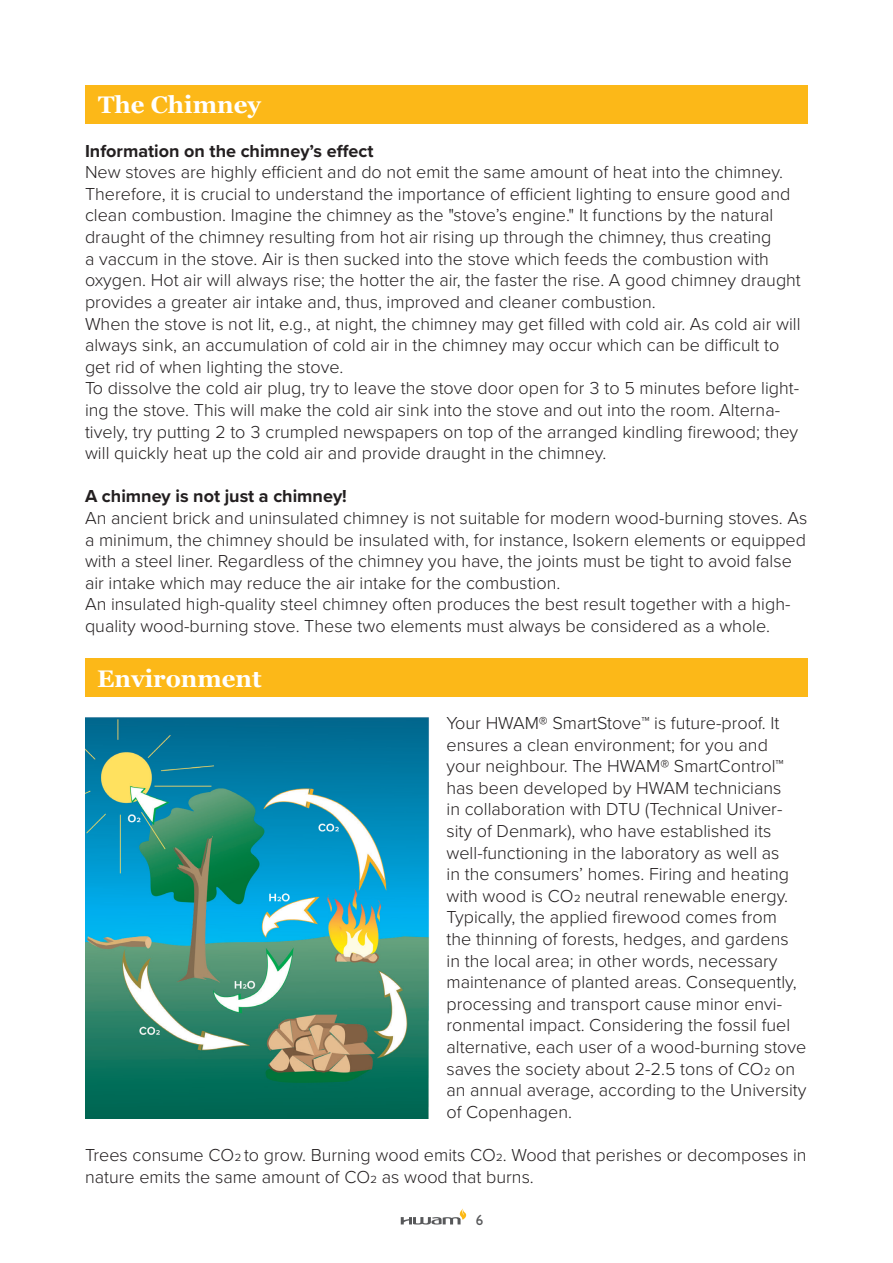
<style>
.page{position:relative;width:893px;height:1263px;background:#fff}
.page>*{position:absolute;margin:0;border:0;box-sizing:border-box;transform-origin:0 0}
.t1{font:700 24px "Georgia";color:#fff}
.t2{font:300 18px/21.6px "Proxima Nova";color:#231f20}
.t3{font:700 18px "Proxima Nova";color:#231f20}
.t4{font:15px "Gill Sans Std";color:#57585a}
</style>
<div class="page">
<svg style="left:401px;top:1208px;width:65px;height:16px"></svg>
<div style="left:85px;top:659px;width:723px;height:38px;background:#fcb818"></div>
<div style="left:85px;top:85px;width:722px;height:38px;background:#fcb818"></div>
<img style="left:85px;top:717px;width:344px;height:401px">
<h1 class="t1" style="left:98px;top:90px;width:164px">The Chimney</h1>
<p class="t3" style="left:85px;top:137px;width:290px">Information on the chimney’s effect</p>
<p class="t2" style="left:85px;top:160px;width:717px">New stoves are highly efficient and do not emit the same amount of heat into the chimney.<br>Therefore, it is crucial to understand the importance of efficient lighting to ensure good and clean combustion. Imagine the chimney as the "stove’s engine." It functions by the natural draught of the chimney resulting from hot air rising up through the chimney, thus creating<br>a vaccum in the stove. Air is then sucked into the stove which feeds the combustion with oxygen. Hot air will always rise; the hotter the air, the faster the rise. A good chimney draught provides a greater air intake and, thus, improved and cleaner combustion.<br>When the stove is not lit, e.g., at night, the chimney may get filled with cold air. As cold air will always sink, an accumulation of cold air in the chimney may occur which can be difficult to get rid of when lighting the stove.<br>To dissolve the cold air plug, try to leave the stove door open for 3 to 5 minutes before light&shy;ing the stove. This will make the cold air sink into the stove and out into the room. Alterna&shy;tively, try putting 2 to 3 crumpled newspapers on top of the arranged kindling firewood; they will quickly heat up the cold air and provide draught in the chimney.</p>
<p class="t3" style="left:85px;top:483px;width:263px">A chimney is not just a chimney!</p>
<p class="t2" style="left:85px;top:506px;width:724px">An ancient brick and uninsulated chimney is not suitable for modern wood-burning stoves. As a minimum, the chimney should be insulated with, for instance, Isokern elements or equipped with a steel liner. Regardless of the chimney you have, the joints must be tight to avoid false air intake which may reduce the air intake for the combustion.<br>An insulated high-quality steel chimney often produces the best result together with a high&shy;quality wood-burning stove. These two elements must always be considered as a whole.</p>
<h1 class="t1" style="left:97px;top:663px;width:166px">Environment</h1>
<p class="t2" style="left:446px;top:711px;width:361px">Your HWAM® SmartStove™ is future-proof. It ensures a clean environment; for you and your neighbour. The HWAM® SmartControl™ has been developed by HWAM technicians<br>in collaboration with DTU (Technical Univer&shy;sity of Denmark), who have established its well-functioning in the laboratory as well as<br>in the consumers’ homes. Firing and heating with wood is CO2 neutral renewable energy.<br>Typically, the applied firewood comes from<br>the thinning of forests, hedges, and gardens in the local area; in other words, necessary maintenance of planted areas. Consequently, processing and transport cause minor envi&shy;ronmental impact. Considering the fossil fuel alternative, each user of a wood-burning stove saves the society about 2-2.5 tons of CO2 on an annual average, according to the University of Copenhagen.</p>
<p class="t2" style="left:85px;top:1143px;width:723px">Trees consume CO2to grow. Burning wood emits CO2. Wood that perishes or decomposes in nature emits the same amount of CO2 as wood that burns.</p>
<p class="t4" style="left:476px;top:1211px;width:9px">6</p>
</div>
